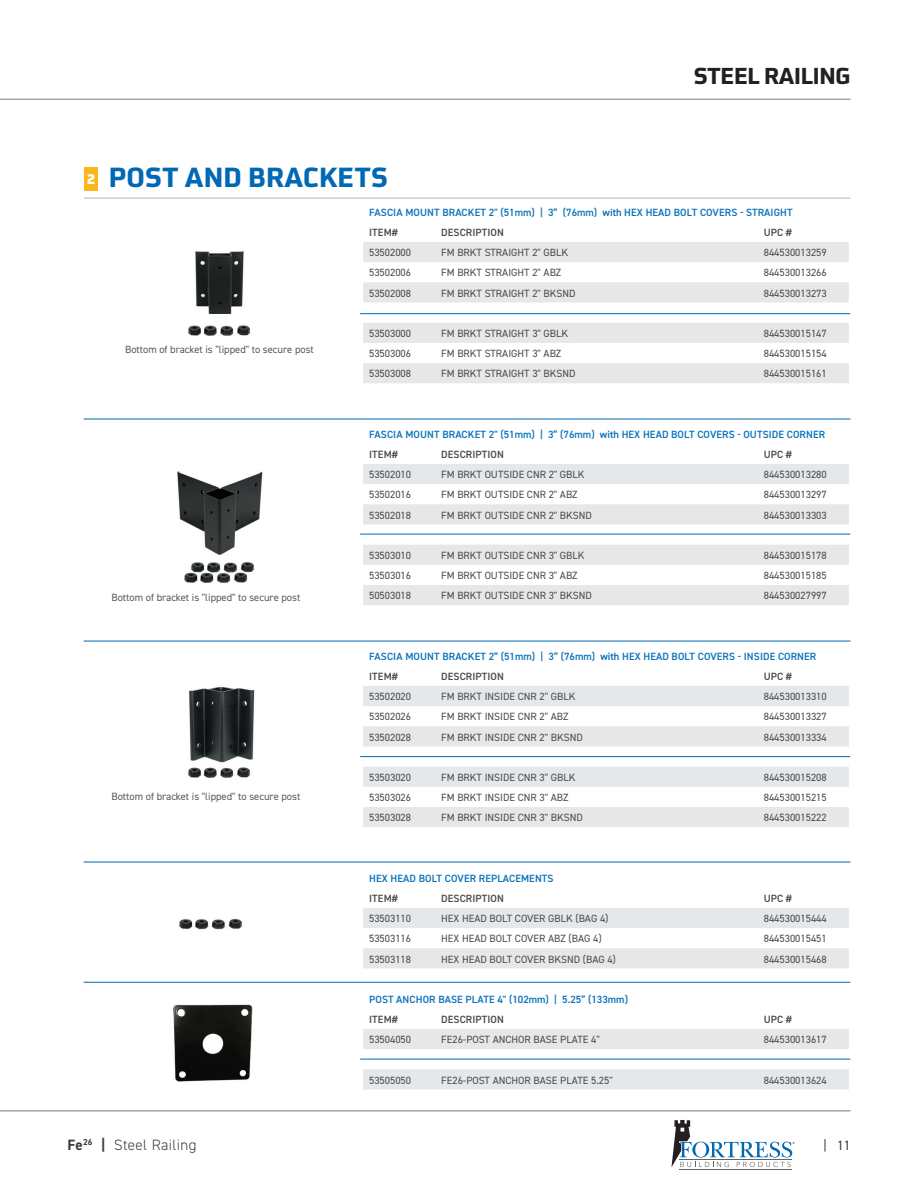
<style>
.page{position:relative;width:918px;height:1188px;background:#fff}
.page>*{position:absolute;margin:0;border:0;box-sizing:border-box;transform-origin:0 0}
.t1{font:700 27px "Utility Pro";letter-spacing:.01em;color:#0168b3}
.t2{font:700 22.5px "Utility Pro";letter-spacing:-.015em;color:#202220}
.t3{font:300 15px "DIN2014";letter-spacing:.025em;color:#3e3e3f}
.t4{font:13.5px "DIN2014";color:#3e3e3f}
.t5{font:900 13.5px "Utility Pro";color:#fff}
.t6{font:10.5px "DIN2014";color:#494a4b}
.t7{font:600 10.5px/20.2px "DIN2014";letter-spacing:.01em;color:#0c74ba}
.t8{font:10.5px "DIN2014";color:#57585a}
.t9{font:600 10.5px "DIN2014";letter-spacing:.01em;color:#494a4b}
.s1{color:#0168b3}
.s2{color:#494a4b}
.s3{font-weight:700}
</style>
<div class="page">
<hr style="left:0;top:1111px;width:850px;height:1px;background:#76787b">
<hr style="left:680px;top:1169px;width:112px;height:1px;background:#65635f">
<svg style="left:671px;top:1120px;width:124px;height:47px"></svg>
<div style="left:84px;top:167px;width:14px;height:24px;background:#fcb61c"></div>
<hr style="left:84px;top:198px;width:766px;height:1px;background:#b2b3b7">
<img style="left:195px;top:251px;width:49px;height:63px">
<img style="left:188px;top:325px;width:62px;height:11px">
<hr style="left:84px;top:982px;width:766px;height:1px;background:#0168b3">
<img style="left:173px;top:1004px;width:80px;height:78px">
<svg style="left:363px;top:242px;width:486px;height:848px"></svg>
<div style="left:363px;top:807px;width:486px;height:20px;background:#e6e7e9"></div>
<img style="left:179px;top:919px;width:63px;height:11px">
<img style="left:189px;top:686px;width:66px;height:77px">
<img style="left:188px;top:767px;width:62px;height:11px">
<img style="left:177px;top:471px;width:86px;height:84px">
<img style="left:184px;top:562px;width:70px;height:21px">
<hr style="left:84px;top:641px;width:766px;height:1px;background:#0168b3">
<hr style="left:84px;top:862px;width:766px;height:1px;background:#0168b3">
<hr style="left:360px;top:534px;width:490px;height:1px;background:#0168b3">
<hr style="left:360px;top:313px;width:490px;height:1px;background:#0168b3">
<hr style="left:360px;top:756px;width:490px;height:1px;background:#0168b3">
<hr style="left:360px;top:1059px;width:490px;height:1px;background:#0168b3">
<hr style="left:84px;top:419px;width:766px;height:1px;background:#0168b3">
<hr style="left:0;top:99px;width:850px;height:1px;background:#76787b">
<h2 class="t2" style="left:694px;top:57px;width:158px">STEEL RAILING</h2>
<p class="t5" style="left:87px;top:167px;width:9px">2</p>
<h1 class="t1" style="left:109px;top:155px;width:281px">POST AND BRACKETS</h1>
<p class="t7" style="left:369px;top:202px;width:425px">FASCIA MOUNT BRACKET 2" (51mm) | 3” (76mm) <span class="s1">with</span> HEX HEAD BOLT COVERS - STRAIGHT<br><span class="s2">ITEM#</span></p>
<p class="t9" style="left:441px;top:225px;width:64px">DESCRIPTION</p>
<p class="t9" style="left:764px;top:225px;width:30px">UPC #</p>
<p class="t8" style="left:125px;top:343px;width:190px">Bottom of bracket is "lipped" to secure post</p>
<p class="t6" style="left:369px;top:246px;width:43px">53502000</p>
<p class="t6" style="left:441px;top:246px;width:128px">FM BRKT STRAIGHT 2" GBLK</p>
<p class="t6" style="left:764px;top:246px;width:64px">844530013259</p>
<p class="t6" style="left:369px;top:266px;width:43px">53502006</p>
<p class="t6" style="left:441px;top:266px;width:122px">FM BRKT STRAIGHT 2" ABZ</p>
<p class="t6" style="left:764px;top:266px;width:64px">844530013266</p>
<p class="t6" style="left:369px;top:286px;width:43px">53502008</p>
<p class="t6" style="left:441px;top:286px;width:136px">FM BRKT STRAIGHT 2" BKSND</p>
<p class="t6" style="left:764px;top:286px;width:64px">844530013273</p>
<p class="t6" style="left:369px;top:327px;width:43px">53503000</p>
<p class="t6" style="left:441px;top:327px;width:128px">FM BRKT STRAIGHT 3" GBLK</p>
<p class="t6" style="left:764px;top:327px;width:64px">844530015147</p>
<p class="t6" style="left:369px;top:347px;width:43px">53503006</p>
<p class="t6" style="left:441px;top:347px;width:122px">FM BRKT STRAIGHT 3" ABZ</p>
<p class="t6" style="left:764px;top:347px;width:64px">844530015154</p>
<p class="t6" style="left:369px;top:367px;width:43px">53503008</p>
<p class="t6" style="left:441px;top:367px;width:136px">FM BRKT STRAIGHT 3" BKSND</p>
<p class="t6" style="left:764px;top:367px;width:64px">844530015161</p>
<p class="t8" style="left:112px;top:590px;width:190px">Bottom of bracket is "lipped" to secure post</p>
<p class="t8" style="left:112px;top:790px;width:190px">Bottom of bracket is "lipped" to secure post</p>
<p class="t7" style="left:369px;top:424px;width:457px">FASCIA MOUNT BRACKET 2" (51mm) | 3” (76mm) <span class="s1">with</span> HEX HEAD BOLT COVERS - OUTSIDE CORNER<br><span class="s2">ITEM#</span></p>
<p class="t9" style="left:441px;top:447px;width:64px">DESCRIPTION</p>
<p class="t9" style="left:764px;top:447px;width:30px">UPC #</p>
<p class="t6" style="left:369px;top:468px;width:43px">53502010</p>
<p class="t6" style="left:441px;top:468px;width:145px">FM BRKT OUTSIDE CNR 2" GBLK</p>
<p class="t6" style="left:764px;top:468px;width:64px">844530013280</p>
<p class="t6" style="left:369px;top:488px;width:43px">53502016</p>
<p class="t6" style="left:441px;top:488px;width:138px">FM BRKT OUTSIDE CNR 2" ABZ</p>
<p class="t6" style="left:764px;top:488px;width:64px">844530013297</p>
<p class="t6" style="left:369px;top:508px;width:43px">53502018</p>
<p class="t6" style="left:441px;top:508px;width:152px">FM BRKT OUTSIDE CNR 2" BKSND</p>
<p class="t6" style="left:764px;top:508px;width:64px">844530013303</p>
<p class="t6" style="left:369px;top:549px;width:43px">53503010</p>
<p class="t6" style="left:441px;top:549px;width:145px">FM BRKT OUTSIDE CNR 3" GBLK</p>
<p class="t6" style="left:764px;top:549px;width:64px">844530015178</p>
<p class="t6" style="left:369px;top:569px;width:43px">53503016</p>
<p class="t6" style="left:441px;top:569px;width:138px">FM BRKT OUTSIDE CNR 3" ABZ</p>
<p class="t6" style="left:764px;top:569px;width:64px">844530015185</p>
<p class="t6" style="left:369px;top:589px;width:43px">50503018</p>
<p class="t6" style="left:441px;top:589px;width:152px">FM BRKT OUTSIDE CNR 3" BKSND</p>
<p class="t6" style="left:764px;top:589px;width:64px">844530027997</p>
<p class="t7" style="left:369px;top:646px;width:449px">FASCIA MOUNT BRACKET 2” (51mm) | 3” (76mm) <span class="s1">with</span> HEX HEAD BOLT COVERS - INSIDE CORNER<br><span class="s2">ITEM#</span></p>
<p class="t9" style="left:441px;top:669px;width:64px">DESCRIPTION</p>
<p class="t9" style="left:764px;top:669px;width:30px">UPC #</p>
<p class="t6" style="left:369px;top:690px;width:43px">53502020</p>
<p class="t6" style="left:441px;top:690px;width:136px">FM BRKT INSIDE CNR 2" GBLK</p>
<p class="t6" style="left:764px;top:690px;width:64px">844530013310</p>
<p class="t6" style="left:369px;top:710px;width:43px">53502026</p>
<p class="t6" style="left:441px;top:710px;width:129px">FM BRKT INSIDE CNR 2" ABZ</p>
<p class="t6" style="left:764px;top:710px;width:64px">844530013327</p>
<p class="t6" style="left:369px;top:730px;width:43px">53502028</p>
<p class="t6" style="left:441px;top:730px;width:143px">FM BRKT INSIDE CNR 2" BKSND</p>
<p class="t6" style="left:764px;top:730px;width:64px">844530013334</p>
<p class="t6" style="left:369px;top:771px;width:43px">53503020</p>
<p class="t6" style="left:441px;top:771px;width:136px">FM BRKT INSIDE CNR 3" GBLK</p>
<p class="t6" style="left:764px;top:771px;width:64px">844530015208</p>
<p class="t6" style="left:369px;top:791px;width:43px">53503026</p>
<p class="t6" style="left:441px;top:791px;width:129px">FM BRKT INSIDE CNR 3" ABZ</p>
<p class="t6" style="left:764px;top:791px;width:64px">844530015215</p>
<p class="t6" style="left:369px;top:811px;width:43px">53503028</p>
<p class="t6" style="left:441px;top:811px;width:143px">FM BRKT INSIDE CNR 3" BKSND</p>
<p class="t6" style="left:764px;top:811px;width:64px">844530015222</p>
<p class="t7" style="left:369px;top:868px;width:186px">HEX HEAD BOLT COVER REPLACEMENTS</p>
<p class="t9" style="left:369px;top:891px;width:31px">ITEM#</p>
<p class="t9" style="left:441px;top:891px;width:64px">DESCRIPTION</p>
<p class="t9" style="left:764px;top:891px;width:30px">UPC #</p>
<p class="t6" style="left:369px;top:912px;width:43px">53503110</p>
<p class="t6" style="left:441px;top:912px;width:169px">HEX HEAD BOLT COVER GBLK (BAG 4)</p>
<p class="t6" style="left:764px;top:912px;width:64px">844530015444</p>
<p class="t6" style="left:369px;top:932px;width:43px">53503116</p>
<p class="t6" style="left:441px;top:932px;width:162px">HEX HEAD BOLT COVER ABZ (BAG 4)</p>
<p class="t6" style="left:764px;top:932px;width:64px">844530015451</p>
<p class="t6" style="left:369px;top:952px;width:43px">53503118</p>
<p class="t6" style="left:441px;top:952px;width:176px">HEX HEAD BOLT COVER BKSND (BAG 4)</p>
<p class="t6" style="left:764px;top:952px;width:64px">844530015468</p>
<p class="t7" style="left:369px;top:989px;width:260px">POST ANCHOR BASE PLATE 4" (102mm) | 5.25” (133mm)</p>
<p class="t9" style="left:369px;top:1012px;width:31px">ITEM#</p>
<p class="t9" style="left:441px;top:1012px;width:64px">DESCRIPTION</p>
<p class="t9" style="left:764px;top:1012px;width:30px">UPC #</p>
<p class="t6" style="left:369px;top:1033px;width:43px">53504050</p>
<p class="t6" style="left:441px;top:1033px;width:160px">FE26-POST ANCHOR BASE PLATE 4"</p>
<p class="t6" style="left:764px;top:1033px;width:64px">844530013617</p>
<p class="t6" style="left:369px;top:1073px;width:43px">53505050</p>
<p class="t6" style="left:441px;top:1073px;width:173px">FE26-POST ANCHOR BASE PLATE 5.25"</p>
<p class="t6" style="left:764px;top:1073px;width:64px">844530013624</p>
<h3 class="t3" style="left:68px;top:1136px;width:131px"><span class="s3">Fe</span><sup>26</sup> <span class="s3">|</span> Steel Railing</h3>
<p class="t4" style="left:823px;top:1137px;width:29px">| 11</p>
</div>
